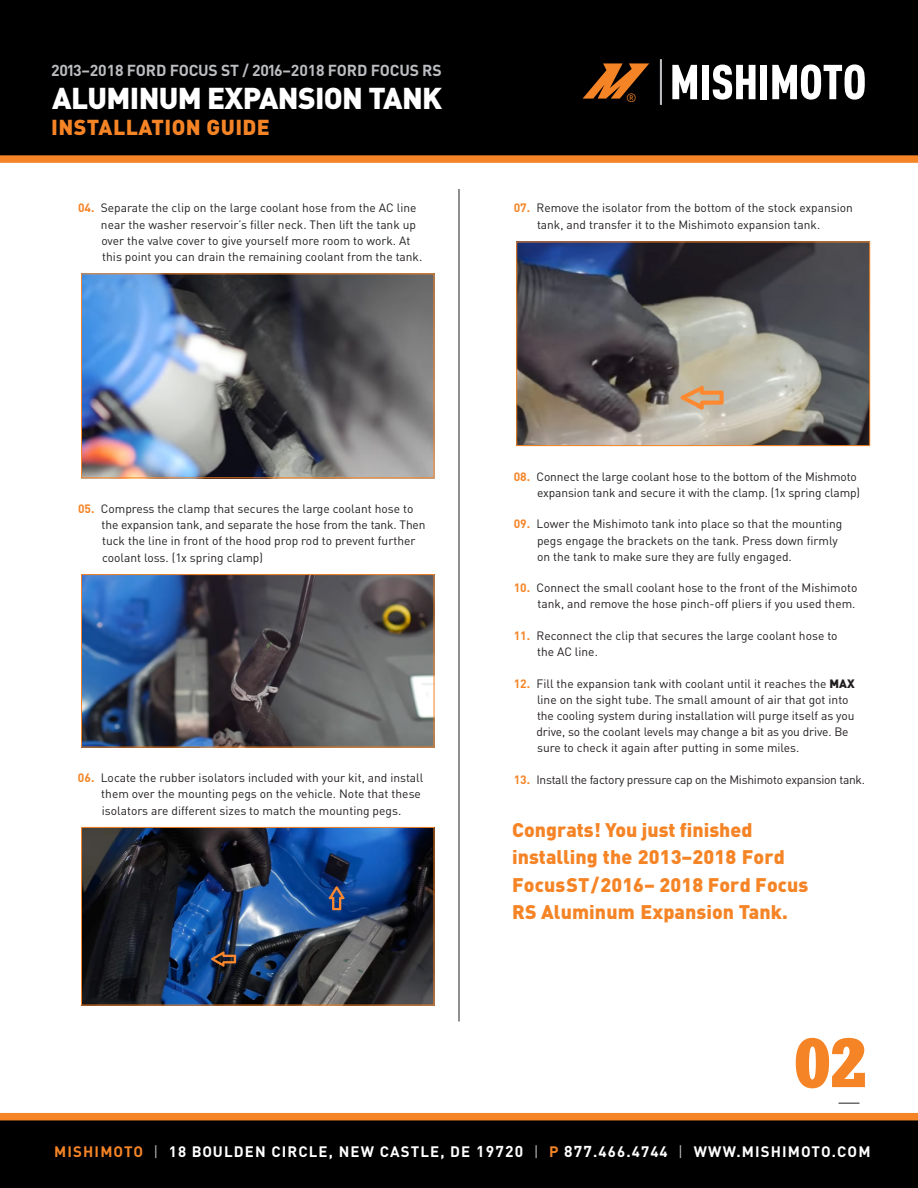
<style>
.page{position:relative;width:918px;height:1188px;background:#fff}
.page>*{position:absolute;margin:0;border:0;box-sizing:border-box;transform-origin:0 0}
.t1{font:72px "URW Egyptienne T Bold Extr Narr";color:#f58426}
.t2{font:900 29.85px "DIN";letter-spacing:-.025em;color:#fff}
.t3{font:900 21.45px "DIN";letter-spacing:.02em;color:#f58426}
.Sub_Header_Note{font:900 19.5px/27.2px "DIN";letter-spacing:.005em;color:#f58426}
.t4{font:700 15.75px "DIN";letter-spacing:-.01em;color:#bcbdc0}
.t5{font:700 15px "DIN";letter-spacing:.075em;color:#fff}
.Sub_Header_Note-2{font:12px/16.2px "DIN";color:#231f20}
.Sub_Header_Note-3{font:12px "DIN";letter-spacing:-.02em;color:#231f20}
.Sub_Header_Note-4{font:12px "DIN";color:#f58426}
.s1{font-weight:700;color:#f58426}
.s2{font-weight:900}
.s3{color:#dc8333}
.s4{font-weight:400;color:#bcbdc0}
.s5{font-size:15.6px}
.s6{color:#f58426}
</style>
<div class="page">
<div style="left:0;top:0;width:918px;height:163px;background:#000001"></div>
<svg style="left:672px;top:65px;width:25px;height:34px"></svg>
<div style="left:702px;top:65px;width:7px;height:34px;background:#fff"></div>
<svg style="left:713px;top:65px;width:43px;height:35px"></svg>
<div style="left:760px;top:65px;width:7px;height:34px;background:#fff"></div>
<svg style="left:772px;top:64px;width:93px;height:36px"></svg>
<svg style="left:583px;top:63px;width:66px;height:36px;background:#723d12"></svg>
<hr style="left:660px;top:59px;width:2px;height:46px;background:#bcbdc0">
<svg style="left:839px;top:1103px;width:21px;height:1px"></svg>
<hr style="left:459px;top:189px;width:1px;height:833px;background:#231f20">
<svg style="left:0;top:1113px;width:918px;height:75px;background:#180d04"></svg>
<img style="left:83px;top:276px;width:349px;height:200px">
<div style="left:81px;top:274px;width:353px;height:204px;border:1px solid #f58426"></div>
<img style="left:83px;top:576px;width:349px;height:169px">
<div style="left:81px;top:574px;width:353px;height:173px;border:1px solid #f58426"></div>
<img style="left:83px;top:829px;width:349px;height:174px">
<div style="left:81px;top:827px;width:353px;height:178px;border:1px solid #f58426"></div>
<img style="left:519px;top:244px;width:349px;height:200px">
<div style="left:517px;top:242px;width:353px;height:204px;border:1px solid #f58426"></div>
<p class="t4" style="left:51px;top:60px;width:392px">2013–2018 FORD FOCUS ST / 2016–2018 FORD FOCUS RS</p>
<p class="t2" style="left:52px;top:78px;width:391px">ALUMINUM EXPANSION TANK</p>
<p class="t3" style="left:51px;top:113px;width:220px">INSTALLATION GUIDE</p>
<p class="Sub_Header_Note-2" style="left:101px;top:200px;width:323px;text-indent:-23px"><span class="s1">04.</span> Separate the clip on the large coolant hose from the AC line near the washer reservoir’s filler neck. Then lift the tank up over the valve cover to give yourself more room to work. At this point you can drain the remaining coolant from the tank.</p>
<p class="Sub_Header_Note-4" style="left:626px;top:90px;width:12px">®</p>
<p class="Sub_Header_Note-2" style="left:537px;top:200px;width:317px;text-indent:-23px"><span class="s1">07.</span> Remove the isolator from the bottom of the stock expansion tank, and transfer it to the Mishimoto expansion tank.</p>
<p class="Sub_Header_Note-2" style="left:102px;top:500px;width:326px;text-indent:-24px"><span class="s1">05.</span> Compress the clamp that secures the large coolant hose to the expansion tank, and separate the hose from the tank. Then tuck the line in front of the hood prop rod to prevent further coolant loss. (1x spring clamp)</p>
<p class="Sub_Header_Note-2" style="left:101px;top:770px;width:324px;text-indent:-23px"><span class="s1">06.</span> Locate the rubber isolators included with your kit, and install them over the mounting pegs on the vehicle. Note that these isolators are different sizes to match the mounting pegs.</p>
<p class="Sub_Header_Note-2" style="left:514px;top:468px;width:348px;text-align:right"><span class="s1">08.</span> Connect the large coolant hose to the bottom of the Mishmoto expansion tank and secure it with the clamp. (1x spring clamp)</p>
<p class="Sub_Header_Note-2" style="left:537px;top:516px;width:307px;text-indent:-23px"><span class="s1">09.</span> Lower the Mishimoto tank into place so that the mounting pegs engage the brackets on the tank. Press down firmly on the tank to make sure they are fully engaged.</p>
<p class="Sub_Header_Note-2" style="left:514px;top:580px;width:345px;text-align:right"><span class="s1">10.</span> Connect the small coolant hose to the front of the Mishimoto tank, and remove the hose pinch-off pliers if you used them.</p>
<p class="Sub_Header_Note-2" style="left:537px;top:627px;width:302px;text-indent:-23px"><span class="s1">11.</span> Reconnect the clip that secures the large coolant hose to the AC line.</p>
<p class="Sub_Header_Note-2" style="left:537px;top:675px;width:320px;text-indent:-23px"><span class="s1">12.</span> Fill the expansion tank with coolant until it reaches the <span class="s2">MAX </span>line on the sight tube. The small amount of air that got into the cooling system during installation will purge itself as you drive, so the coolant levels may change a bit as you drive. Be sure to check it again after putting in some miles.</p>
<p class="Sub_Header_Note-3" style="left:514px;top:772px;width:353px"><span class="s1">13.</span> Install the factory pressure cap on the Mishimoto expansion tank.</p>
<p class="Sub_Header_Note" style="left:512px;top:816px;width:298px">Congrats! You just finished installing the 2013–2018 Ford<br>FocusST/2016– 2018 Ford Focus<br>RS Aluminum Expansion Tank.</p>
<p class="t1" style="left:794px;top:1020px;width:74px">02</p>
<p class="t5" style="left:42px;top:1142px;width:628px"><span class="s3">MISHIMOTO</span> <span class="s4">|</span> 18 BOULDEN CIRCLE, NEW CASTLE, DE <span class="s5">19720</span> <span class="s4">|</span> <span class="s3">P</span> <span class="s5">1</span>.<span class="s5">877</span>.GOMISHI</p>
<p class="t5" style="left:54px;top:1142px;width:818px"><span class="s6">MISHIMOTO</span> <span class="s4">|</span> 18 BOULDEN CIRCLE, NEW CASTLE, DE <span class="s5">19720</span> <span class="s4">|</span> <span class="s6">P</span> <span class="s5">877</span>.466.4744 <span class="s4">|</span> WWW.MISHIMOTO.COM</p>
</div>
